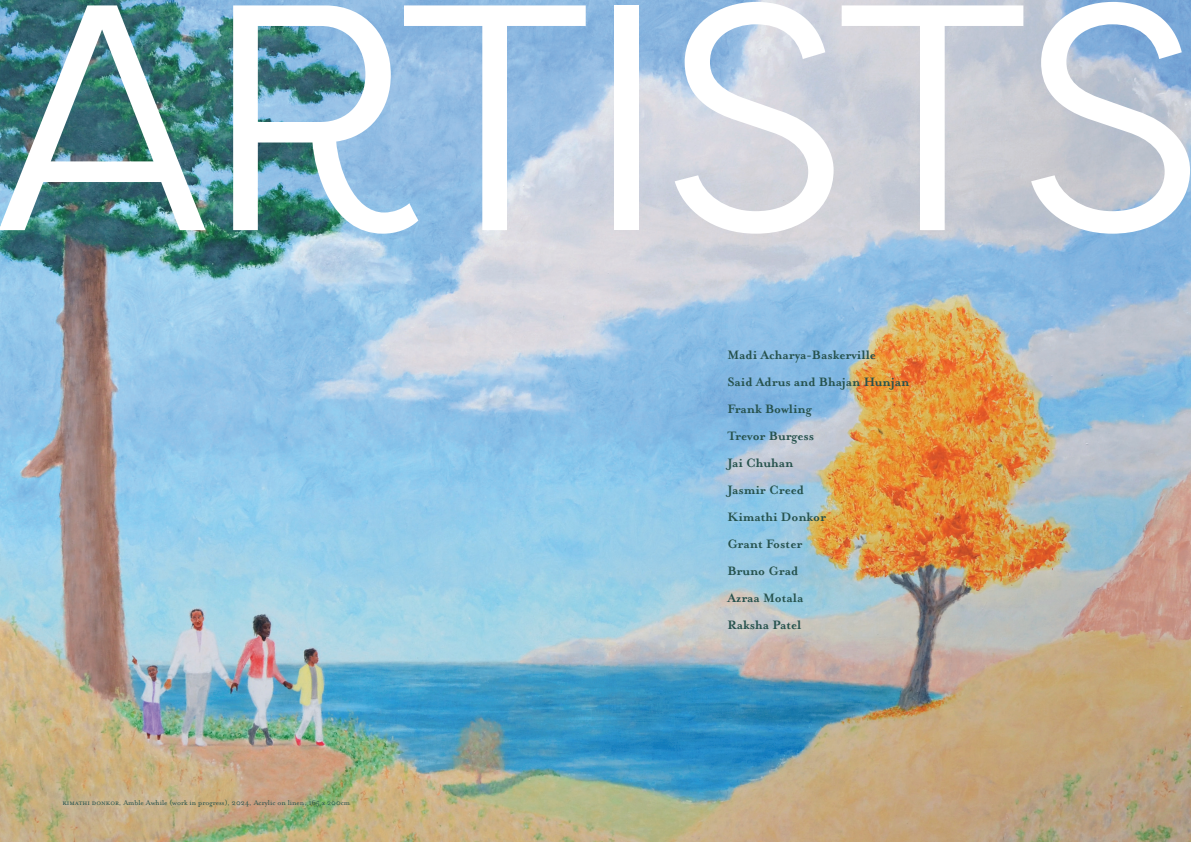
<style>
.page{position:relative;width:1191px;height:842px;background:#fff}
.page>*{position:absolute;margin:0;border:0;box-sizing:border-box;transform-origin:0 0}
.t1{font:321px "Filson Pro";letter-spacing:-.03em;color:#fff}
.t2{font:700 14px/27px "Mrs Eaves OT";color:#26524d}
.t3{font:8px "Mrs Eaves OT";color:#26524d}
.s1{font-family:"Mrs Eaves All Small Caps OT"}
</style>
<div class="page">
<img style="left:0;top:0;width:1191px;height:842px">
<h1 class="t1" style="left:-6px;top:-93px;width:1211px">ARTISTS</h1>
<p class="t3" style="left:62px;top:798px;width:289px"><span class="s1">Kimathi Donkor</span>, Amble Awhile (work in progress), 2024, Acrylic on linen, 165 x 200cm</p>
<p class="t2" style="left:727px;top:342px;width:183px">Madi Acharya-Baskerville<br>Said Adrus and Bhajan Hunjan<br>Frank Bowling<br>Trevor Burgess<br>Jai Chuhan<br>Jasmir Creed<br>Kimathi Donkor<br>Grant Foster<br>Bruno Grad<br>Azraa Motala<br>Raksha Patel</p>
</div>
